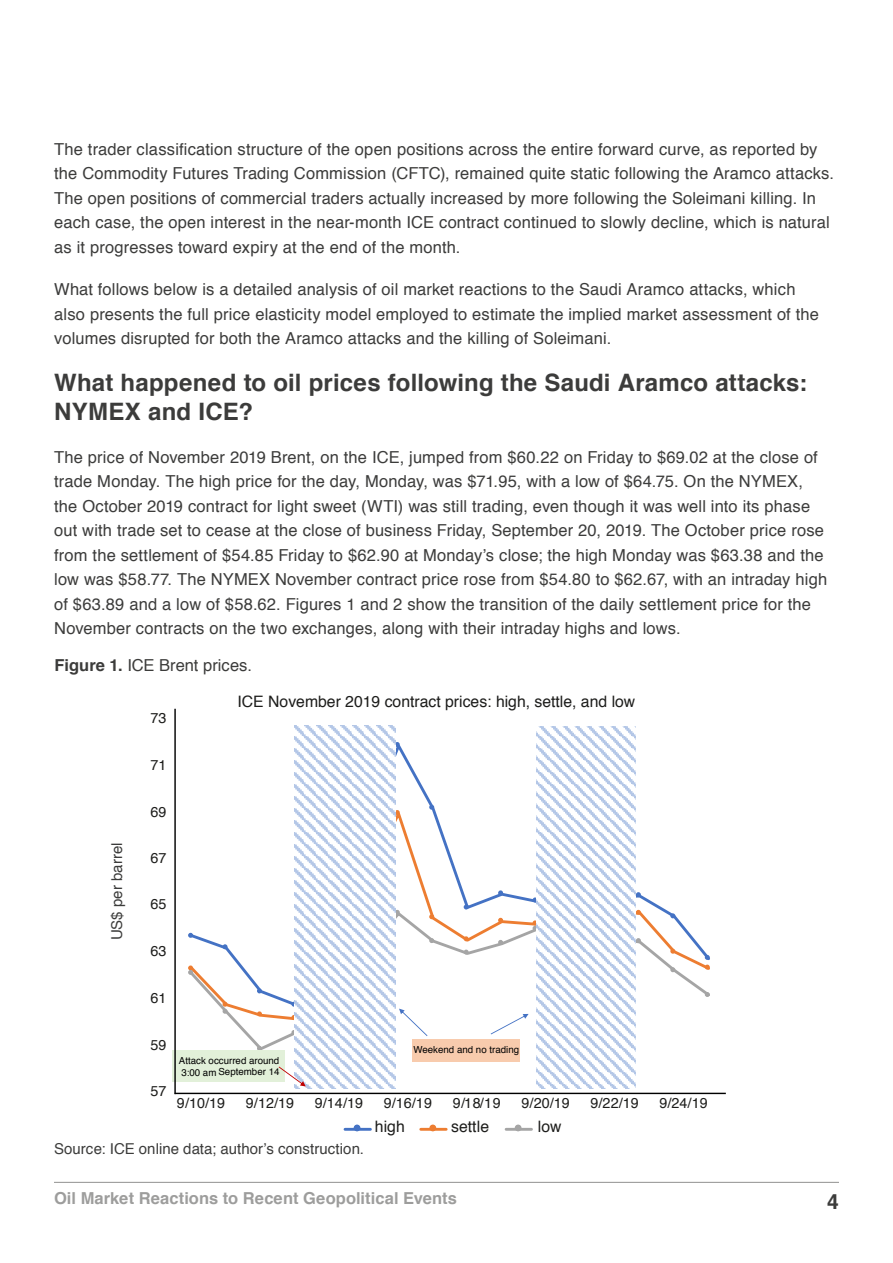
<style>
.page{position:relative;width:893px;height:1263px;background:#fff}
.page>*{position:absolute;margin:0;border:0;box-sizing:border-box;transform-origin:0 0}
.t1{font:700 24px/28.8px "Helvetica";letter-spacing:.01em;color:#3c3c3b}
.t2{font:700 21px "Helvetica";color:#3c3c3b}
.t3{font:16.5px/24.5px "Helvetica";letter-spacing:.01em;color:#3c3c3b}
.t4{font:700 16.5px "Helvetica";letter-spacing:.005em;color:#9d9d9c}
.t5{font:15.75px "Helvetica";color:#1d1d1b}
.t6{font:15px "Helvetica";letter-spacing:.005em;color:#3c3c3b}
.t7{font:14.4px "Helvetica";letter-spacing:.005em;color:#1d1d1b}
.t8{font:9.75px/11.6px "Helvetica";color:#000}
.s1{font-weight:700}
</style>
<div class="page">
<hr style="left:54px;top:1182px;width:785px;height:1px;background:#9d9d9c">
<hr style="left:175px;top:1093px;width:551px;height:1px;background:#000">
<svg style="left:396px;top:742px;width:4px;height:5px"></svg>
<svg style="left:396px;top:806px;width:270px;height:104px"></svg>
<svg style="left:396px;top:810px;width:4px;height:5px"></svg>
<svg style="left:188px;top:910px;width:522px;height:142px"></svg>
<svg style="left:188px;top:965px;width:5px;height:10px"></svg>
<svg style="left:223px;top:1002px;width:5px;height:12px"></svg>
<svg style="left:257px;top:1046px;width:5px;height:4px"></svg>
<svg style="left:291px;top:1030px;width:3px;height:5px"></svg>
<svg style="left:396px;top:910px;width:4px;height:5px"></svg>
<svg style="left:429px;top:938px;width:5px;height:5px"></svg>
<svg style="left:464px;top:949px;width:5px;height:5px"></svg>
<svg style="left:498px;top:940px;width:5px;height:5px"></svg>
<svg style="left:533px;top:920px;width:3px;height:11px"></svg>
<svg style="left:636px;top:938px;width:5px;height:5px"></svg>
<svg style="left:670px;top:967px;width:5px;height:5px"></svg>
<svg style="left:705px;top:992px;width:5px;height:5px"></svg>
<hr style="left:345px;top:1128px;width:25px;height:3px;background:#4472c4">
<div style="left:354px;top:1124px;width:6px;height:7px;border:1px solid #4472c4;border-radius:50%"></div>
<hr style="left:421px;top:1128px;width:25px;height:3px;background:#ed7d31">
<div style="left:429px;top:1124px;width:7px;height:7px;border:1px solid #ed7d31;border-radius:50%"></div>
<hr style="left:506px;top:1128px;width:25px;height:3px;background:#a5a5a5">
<div style="left:515px;top:1124px;width:6px;height:7px;border:1px solid #a5a5a5;border-radius:50%"></div>
<div style="left:172px;top:1050px;width:113px;height:32px;background:#e2f0d9"></div>
<svg style="left:294px;top:725px;width:102px;height:363px"></svg>
<div style="left:412px;top:1039px;width:108px;height:22px;background:#f8cbad"></div>
<svg style="left:399px;top:1008px;width:28px;height:28px"></svg>
<svg style="left:536px;top:726px;width:99px;height:362px"></svg>
<svg style="left:491px;top:1014px;width:38px;height:20px"></svg>
<svg style="left:279px;top:1066px;width:27px;height:20px"></svg>
<hr style="left:174px;top:709px;width:2px;height:385px;background:#000">
<p class="t3" style="left:54px;top:137px;width:781px">The trader classification structure of the open positions across the entire forward curve, as reported by the Commodity Futures Trading Commission (CFTC), remained quite static following the Aramco attacks.<br>The open positions of commercial traders actually increased by more following the Soleimani killing. In each case, the open interest in the near-month ICE contract continued to slowly decline, which is natural as it progresses toward expiry at the end of the month.</p>
<p class="t3" style="left:54px;top:278px;width:766px">What follows below is a detailed analysis of oil market reactions to the Saudi Aramco attacks, which also presents the full price elasticity model employed to estimate the implied market assessment of the volumes disrupted for both the Aramco attacks and the killing of Soleimani.</p>
<h1 class="t1" style="left:54px;top:369px;width:754px">What happened to oil prices following the Saudi Aramco attacks:<br>NYMEX and ICE?</h1>
<p class="t3" style="left:54px;top:445px;width:774px">The price of November 2019 Brent, on the ICE, jumped from $60.22 on Friday to $69.02 at the close of trade Monday. The high price for the day, Monday, was $71.95, with a low of $64.75. On the NYMEX, the October 2019 contract for light sweet (WTI) was still trading, even though it was well into its phase out with trade set to cease at the close of business Friday, September 20, 2019. The October price rose from the settlement of $54.85 Friday to $62.90 at Monday’s close; the high Monday was $63.38 and the low was $58.77. The NYMEX November contract price rose from $54.80 to $62.67, with an intraday high of $63.89 and a low of $58.62. Figures 1 and 2 show the transition of the daily settlement price for the November contracts on the two exchanges, along with their intraday highs and lows.</p>
<p class="t3" style="left:55px;top:654px;width:199px"><span class="s1">Figure 1.</span> ICE Brent prices.</p>
<p class="t6" style="left:105px;top:940px;width:99px;rotate:-90deg">US$ per barrel</p>
<p class="t7" style="left:151px;top:707px;width:17px">73</p>
<p class="t7" style="left:151px;top:753px;width:17px">71</p>
<p class="t5" style="left:238px;top:689px;width:399px">ICE November 2019 contract prices: high, settle, and low</p>
<p class="t7" style="left:151px;top:800px;width:17px">69</p>
<p class="t7" style="left:151px;top:847px;width:17px">67</p>
<p class="t7" style="left:151px;top:893px;width:17px">65</p>
<p class="t7" style="left:151px;top:940px;width:17px">63</p>
<p class="t7" style="left:151px;top:987px;width:17px">61</p>
<p class="t7" style="left:151px;top:1033px;width:17px">59</p>
<p class="t7" style="left:151px;top:1079px;width:17px">57</p>
<p class="t8" style="left:179px;top:1055px;width:102px">Attack occurred around<br>3:00 am September 14</p>
<p class="t8" style="left:413px;top:1044px;width:107px">Weekend and no trading</p>
<p class="t7" style="left:177px;top:1092px;width:50px">9/10/19</p>
<p class="t7" style="left:246px;top:1092px;width:50px">9/12/19</p>
<p class="t7" style="left:315px;top:1092px;width:50px">9/14/19</p>
<p class="t7" style="left:384px;top:1092px;width:50px">9/16/19</p>
<p class="t7" style="left:453px;top:1092px;width:50px">9/18/19</p>
<p class="t7" style="left:522px;top:1092px;width:50px">9/20/19</p>
<p class="t7" style="left:590px;top:1092px;width:50px">9/22/19</p>
<p class="t7" style="left:659px;top:1092px;width:50px">9/24/19</p>
<p class="t5" style="left:375px;top:1114px;width:31px">high</p>
<p class="t5" style="left:451px;top:1114px;width:40px">settle</p>
<p class="t5" style="left:538px;top:1114px;width:25px">low</p>
<p class="t6" style="left:54px;top:1137px;width:311px">Source: ICE online data; author’s construction.</p>
<p class="t4" style="left:54px;top:1184px;width:404px">Oil Market Reactions to Recent Geopolitical Events</p>
<p class="t2" style="left:827px;top:1185px;width:13px">4</p>
</div>
